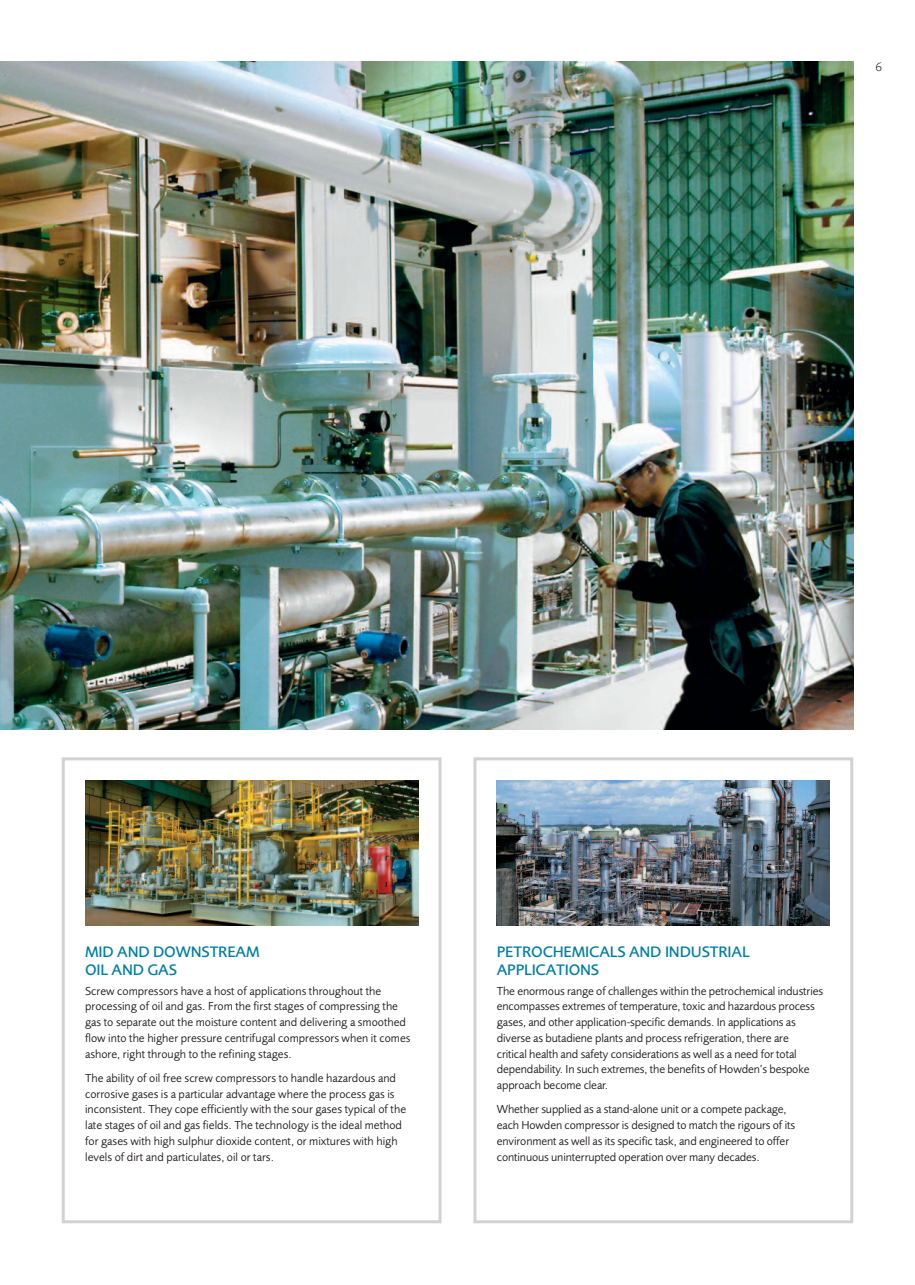
<style>
.page{position:relative;width:915px;height:1285px;background:#fff}
.page>*{position:absolute;margin:0;border:0;box-sizing:border-box;transform-origin:0 0}
.t1{font:500 15.75px/18px "Foundry Sans";letter-spacing:-.01em;color:#007ea2}
.t2{font:300 12.75px "Foundry Sans";color:#231f20}
.t3{font:12px/15.8px "Foundry Sans";letter-spacing:-.005em;color:#231f20}
</style>
<div class="page">
<img style="left:0;top:62px;width:853px;height:667px">
<div style="left:473px;top:757px;width:380px;height:465px;border:3px solid #d1d2d4"></div>
<div style="left:62px;top:757px;width:379px;height:465px;border:3px solid #d1d2d4"></div>
<img style="left:85px;top:780px;width:333px;height:145px">
<img style="left:496px;top:780px;width:333px;height:145px">
<p class="t2" style="left:875px;top:62px;width:8px">6</p>
<h1 class="t1" style="left:85px;top:943px;width:176px">MID AND DOWNSTREAM<br>OIL AND GAS</h1>
<p class="t3" style="left:85px;top:983px;width:327px">Screw compressors have a host of applications throughout the processing of oil and gas. From the first stages of compressing the gas to separate out the moisture content and delivering a smoothed flow into the higher pressure centrifugal compressors when it comes ashore, right through to the refining stages.</p>
<p class="t3" style="left:85px;top:1070px;width:322px">The ability of oil free screw compressors to handle hazardous and corrosive gases is a particular advantage where the process gas is inconsistent. They cope efficiently with the sour gases typical of the late stages of oil and gas fields. The technology is the ideal method for gases with high sulphur dioxide content, or mixtures with high levels of dirt and particulates, oil or tars.</p>
<h1 class="t1" style="left:496px;top:943px;width:254px">PETROCHEMICALS AND INDUSTRIAL<br>APPLICATIONS</h1>
<p class="t3" style="left:496px;top:983px;width:328px">The enormous range of challenges within the petrochemical industries encompasses extremes of temperature, toxic and hazardous process gases, and other application-specific demands. In applications as diverse as butadiene plants and process refrigeration, there are<br>critical health and safety considerations as well as a need for total dependability. In such extremes, the benefits of Howden’s bespoke approach become clear.</p>
<p class="t3" style="left:496px;top:1102px;width:300px">Whether supplied as a stand-alone unit or a compete package, each Howden compressor is designed to match the rigours of its environment as well as its specific task, and engineered to offer continuous uninterrupted operation over many decades.</p>
</div>
